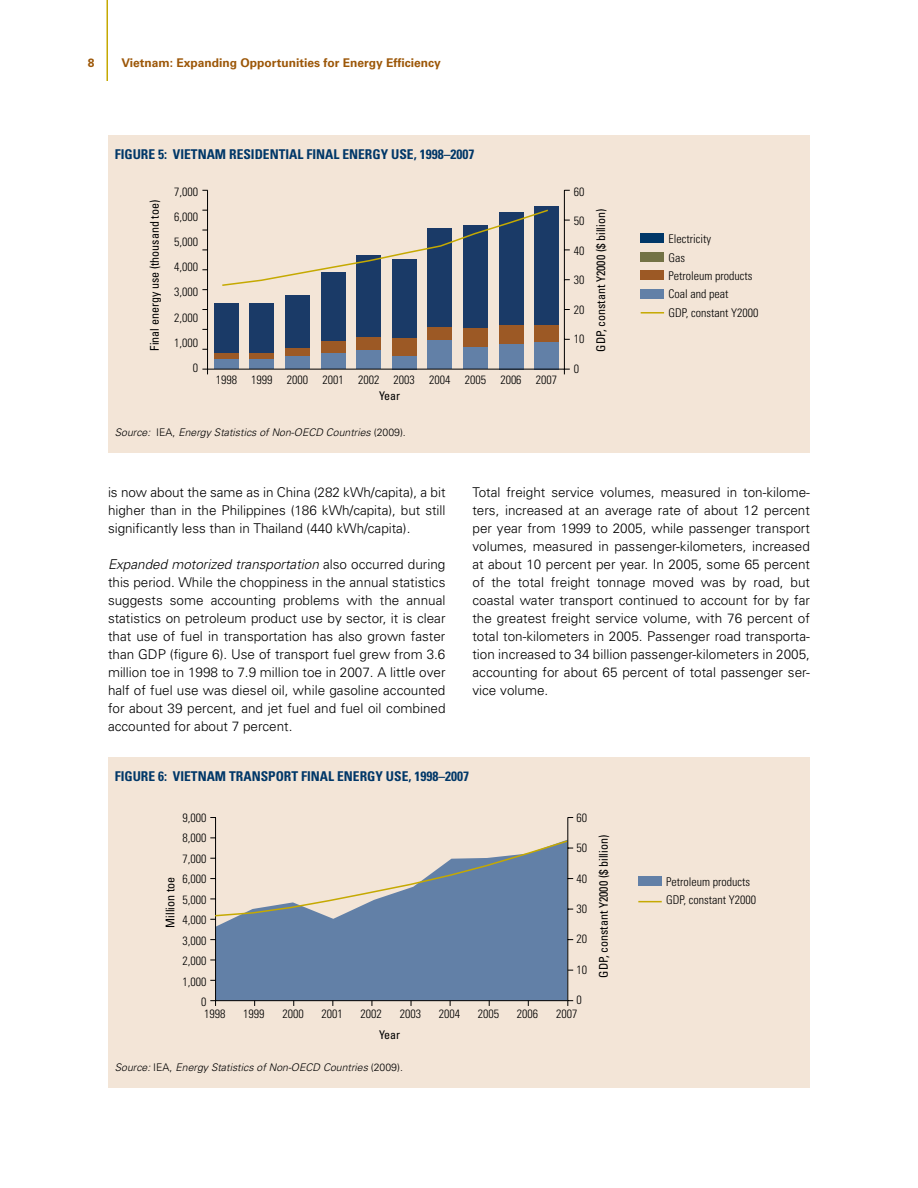
<style>
.page{position:relative;width:918px;height:1188px;background:#fff}
.page>*{position:absolute;margin:0;border:0;box-sizing:border-box;transform-origin:0 0}
.t1{font:300 13.5px/18px "Univers";color:#000;text-align:justify}
.t2{font:700 condensed 13.5px "Univers";color:#003768}
.t3{font:300 condensed 12px/20.4px "Univers";color:#000}
.t4{font:condensed 12px "Univers";color:#000}
.t5{font:700 12px "Univers";color:#9c5708}
.t6{font:italic 300 10.5px "Univers";color:#000}
.s1{font-style:normal}
.s2{font-style:italic}
</style>
<div class="page">
<hr style="left:106px;top:0;width:2px;height:81px;background:#c5a901">
<div style="left:108px;top:135px;width:702px;height:317px;background:#f3e5d7"></div>
<div style="left:641px;top:233px;width:23px;height:10px;background:#003768"></div>
<div style="left:641px;top:252px;width:23px;height:10px;background:#737245"></div>
<div style="left:641px;top:271px;width:23px;height:9px;background:#9c5925"></div>
<div style="left:641px;top:289px;width:23px;height:10px;background:#6280a7"></div>
<svg style="left:207px;top:190px;width:358px;height:185px"></svg>
<hr style="left:564px;top:190px;width:1px;height:179px;background:#000">
<hr style="left:641px;top:312px;width:23px;height:2px;background:#c5a901">
<svg style="left:221px;top:208px;width:329px;height:79px"></svg>
<div style="left:108px;top:757px;width:702px;height:331px;background:#f3e5d7"></div>
<div style="left:638px;top:876px;width:24px;height:10px;background:#6280a7"></div>
<svg style="left:210px;top:817px;width:359px;height:184px"></svg>
<svg style="left:638px;top:901px;width:24px;height:1px"></svg>
<hr style="left:567px;top:818px;width:1px;height:183px;background:#000">
<svg style="left:567px;top:1000px;width:6px;height:6px"></svg>
<svg style="left:210px;top:839px;width:363px;height:81px"></svg>
<p class="t5" style="left:88px;top:56px;width:8px">8</p>
<p class="t5" style="left:122px;top:56px;width:321px">Vietnam: Expanding Opportunities for Energy Efficiency</p>
<p class="t2" style="left:115px;top:146px;width:27px">FIGURE</p>
<p class="t2" style="left:158px;top:146px;width:31px">5: VIETNAM</p>
<p class="t2" style="left:229px;top:146px;width:16px">RESIDENTIA</p>
<p class="t2" style="left:297px;top:146px;width:178px">L FINAL ENERGY USE, 1998–2007</p>
<p class="t4" style="left:147px;top:351px;width:152px;rotate:-90deg">Final energy use (thousand toe)</p>
<p class="t3" style="left:174px;top:179px;width:25px;line-height:25.2px;text-align:right">7,000<br>6,000<br>5,000<br>4,000<br>3,000<br>2,000<br>1,000<br>0</p>
<p class="t3" style="left:216px;top:370px;width:23px">1998</p>
<p class="t3" style="left:287px;top:370px;width:23px">2000</p>
<p class="t3" style="left:251px;top:370px;width:23px">1999</p>
<p class="t3" style="left:500px;top:370px;width:23px">2006</p>
<p class="t3" style="left:322px;top:370px;width:23px">2001</p>
<p class="t3" style="left:536px;top:370px;width:23px">2007</p>
<p class="t3" style="left:358px;top:370px;width:23px">2002</p>
<p class="t3" style="left:394px;top:370px;width:23px">2003</p>
<p class="t3" style="left:429px;top:370px;width:23px">2004</p>
<p class="t3" style="left:465px;top:370px;width:23px">2005</p>
<p class="t4" style="left:379px;top:389px;width:23px">Year</p>
<p class="t6" style="left:115px;top:426px;width:293px">Source: <span class="s1">IEA,</span> Energy Statistics of Non-OECD Countries <span class="s1">(2009).</span></p>
<p class="t3" style="left:574px;top:181px;width:12px">60</p>
<p class="t3" style="left:574px;top:211px;width:12px">50</p>
<p class="t3" style="left:574px;top:240px;width:12px">40</p>
<p class="t3" style="left:574px;top:270px;width:12px">30</p>
<p class="t3" style="left:574px;top:299px;width:12px">20</p>
<p class="t3" style="left:574px;top:329px;width:12px">10</p>
<p class="t3" style="left:574px;top:358px;width:7px">0</p>
<p class="t4" style="left:593px;top:352px;width:144px;rotate:-90deg">GDP, constant Y2000 ($ billion)</p>
<p class="t3" style="left:669px;top:229px;width:91px;line-height:18.5px">Electricity<br>Gas<br>Petroleum products<br>Coal and peat<br>GDP, constant Y2000</p>
<p class="t1" style="left:108px;top:483px;width:339px">is now about the same as in China (282 kWh/capita), a bit higher than in the Philippines (186 kWh/capita), but still significantly less than in Thailand (440 kWh/capita).</p>
<p class="t1" style="left:108px;top:555px;width:339px"><span class="s2">Expanded motorized transportation</span> also occurred during this period. While the choppiness in the annual statistics suggests some accounting problems with the annual statistics on petroleum product use by sector, it is clear that use of fuel in transportation has also grown faster than GDP (figure 6). Use of transport fuel grew from 3.6 million toe in 1998 to 7.9 million toe in 2007. A little over half of fuel use was diesel oil, while gasoline accounted for about 39 percent, and jet fuel and fuel oil combined accounted for about 7 percent.</p>
<p class="t1" style="left:472px;top:483px;width:339px">Total freight service volumes, measured in ton-kilome&shy;ters, increased at an average rate of about 12 percent per year from 1999 to 2005, while passenger transport volumes, measured in passenger-kilometers, increased at about 10 percent per year. In 2005, some 65 percent of the total freight tonnage moved was by road, but coastal water transport continued to account for by far the greatest freight service volume, with 76 percent of total ton-kilometers in 2005. Passenger road transporta&shy;tion increased to 34 billion passenger-kilometers in 2005, accounting for about 65 percent of total passenger ser&shy;vice volume.</p>
<p class="t2" style="left:115px;top:768px;width:27px">FIGURE</p>
<p class="t2" style="left:158px;top:768px;width:31px">6: VIETNAM</p>
<p class="t2" style="left:229px;top:768px;width:16px">TRANSP</p>
<p class="t2" style="left:276px;top:768px;width:195px">ORT FINAL ENERGY USE, 1998–2007</p>
<p class="t4" style="left:163px;top:928px;width:52px;rotate:-90deg">Million toe</p>
<p class="t3" style="left:183px;top:807px;width:25px;text-align:right">9,000<br>8,000<br>7,000<br>6,000<br>5,000<br>4,000<br>3,000<br>2,000<br>1,000<br>0</p>
<p class="t3" style="left:577px;top:807px;width:12px">60</p>
<p class="t3" style="left:577px;top:838px;width:12px">50</p>
<p class="t3" style="left:577px;top:868px;width:12px">40</p>
<p class="t3" style="left:577px;top:898px;width:12px">30</p>
<p class="t3" style="left:577px;top:929px;width:12px">20</p>
<p class="t3" style="left:577px;top:959px;width:12px">10</p>
<p class="t3" style="left:577px;top:989px;width:7px">0</p>
<p class="t3" style="left:204px;top:1003px;width:23px">1998</p>
<p class="t3" style="left:243px;top:1003px;width:23px">1999</p>
<p class="t3" style="left:282px;top:1003px;width:23px">2000</p>
<p class="t3" style="left:321px;top:1003px;width:23px">2001</p>
<p class="t3" style="left:361px;top:1003px;width:23px">2002</p>
<p class="t3" style="left:400px;top:1003px;width:23px">2003</p>
<p class="t3" style="left:439px;top:1003px;width:23px">2004</p>
<p class="t3" style="left:478px;top:1003px;width:23px">2005</p>
<p class="t3" style="left:517px;top:1003px;width:23px">2006</p>
<p class="t3" style="left:556px;top:1003px;width:23px">2007</p>
<p class="t4" style="left:379px;top:1028px;width:23px">Year</p>
<p class="t6" style="left:115px;top:1061px;width:290px">Source: <span class="s1">IEA,</span> Energy Statistics of Non-OECD Countries <span class="s1">(2009).</span></p>
<p class="t4" style="left:596px;top:978px;width:144px;rotate:-90deg">GDP, constant Y2000 ($ billion)</p>
<p class="t3" style="left:666px;top:872px;width:91px;line-height:18.5px">Petroleum products<br>GDP, constant Y2000</p>
</div>
